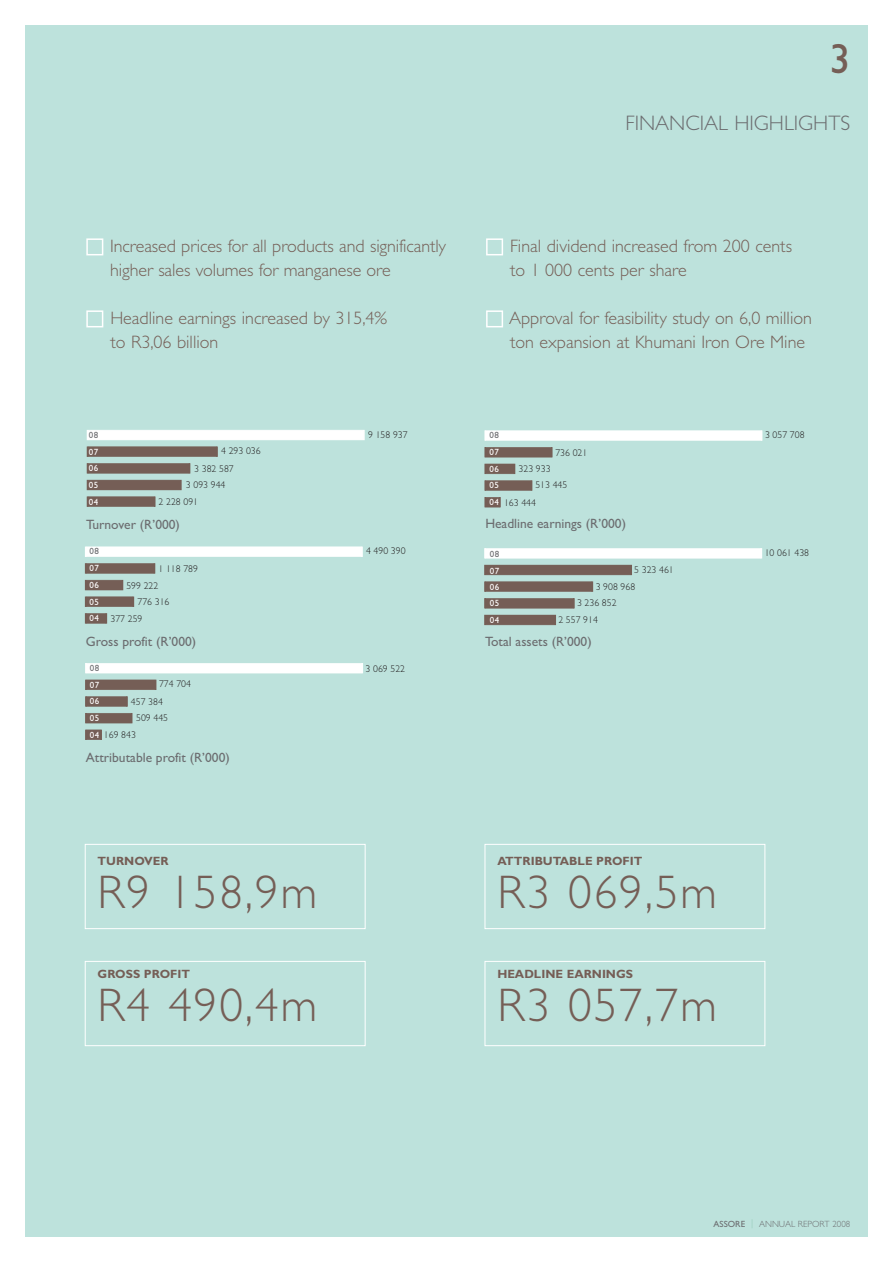
<style>
.page{position:relative;width:893px;height:1263px;background:#fff}
.page>*{position:absolute;margin:0;border:0;box-sizing:border-box;transform-origin:0 0}
.t1{font:300 47.25px "Gill Sans";letter-spacing:.04em;color:#755e56}
.t2{font:42px "Gill Sans";color:#755e56}
.t3{font:300 21px "Gill Sans";color:#6c6d70}
.t4{font:300 18px/24px "Gill Sans";color:#755e56}
.t5{font:13.5px "Gill Sans";color:#6c6d70}
.t6{font:700 12px "Gill Sans";color:#755e56}
.t7{font:300 9.75px "Gill Sans";color:#231f20}
.t8{font:9px "Gill Sans";letter-spacing:.05em;color:#fff}
.t9{font:300 9px "Gill Sans";color:#6c6d70}
.t10{font:9px "Gill Sans";letter-spacing:.05em;color:#6c6d70}
.s1{font-weight:400}
.s2{font-weight:800;color:#9ed0c1}
</style>
<div class="page">
<div style="left:25px;top:26px;width:842px;height:1211px;background:#bde2dc"></div>
<svg style="left:84px;top:844px;width:682px;height:202px"></svg>
<svg style="left:86px;top:238px;width:18px;height:90px"></svg>
<svg style="left:486px;top:238px;width:17px;height:90px"></svg>
<div style="left:86px;top:663px;width:276px;height:10px;background:#fff"></div>
<div style="left:86px;top:680px;width:70px;height:10px;background:#755e56;border:1px solid #755e56"></div>
<div style="left:86px;top:696px;width:41px;height:11px;background:#755e56;border:1px solid #755e56"></div>
<div style="left:86px;top:713px;width:46px;height:10px;background:#755e56;border:1px solid #755e56"></div>
<div style="left:86px;top:730px;width:15px;height:10px;background:#755e56;border:1px solid #755e56"></div>
<div style="left:85px;top:547px;width:277px;height:10px;background:#fff"></div>
<div style="left:85px;top:563px;width:70px;height:11px;background:#755e56;border:1px solid #755e56"></div>
<div style="left:85px;top:580px;width:38px;height:10px;background:#755e56"></div>
<div style="left:85px;top:597px;width:49px;height:10px;background:#755e56;border:1px solid #755e56"></div>
<div style="left:85px;top:613px;width:22px;height:11px;background:#755e56;border:1px solid #755e56"></div>
<div style="left:87px;top:430px;width:277px;height:10px;background:#fff"></div>
<div style="left:87px;top:447px;width:130px;height:10px;background:#755e56;border:1px solid #755e56"></div>
<div style="left:87px;top:463px;width:103px;height:11px;background:#755e56;border:1px solid #755e56"></div>
<div style="left:87px;top:480px;width:94px;height:10px;background:#755e56"></div>
<div style="left:87px;top:496px;width:68px;height:11px;background:#755e56;border:1px solid #755e56"></div>
<div style="left:485px;top:430px;width:277px;height:11px;background:#fff;border:1px solid #fff"></div>
<div style="left:485px;top:447px;width:67px;height:10px;background:#755e56;border:1px solid #755e56"></div>
<div style="left:485px;top:464px;width:30px;height:10px;background:#755e56;border:1px solid #755e56"></div>
<div style="left:485px;top:480px;width:47px;height:11px;background:#755e56;border:1px solid #755e56"></div>
<div style="left:485px;top:497px;width:15px;height:10px;background:#755e56;border:1px solid #755e56"></div>
<div style="left:485px;top:548px;width:277px;height:11px;background:#fff;border:1px solid #fff"></div>
<div style="left:485px;top:565px;width:146px;height:10px;background:#755e56"></div>
<div style="left:485px;top:581px;width:108px;height:11px;background:#755e56;border:1px solid #755e56"></div>
<div style="left:485px;top:598px;width:89px;height:10px;background:#755e56;border:1px solid #755e56"></div>
<div style="left:485px;top:615px;width:70px;height:10px;background:#755e56"></div>
<h2 class="t2" style="left:829px;top:45px;width:22px">3</h2>
<p class="t3" style="left:625px;top:116px;width:226px">FINANCIAL HIGHLIGHTS</p>
<p class="t4" style="left:110px;top:236px;width:337px">Increased prices for all products and significantly higher sales volumes for manganese ore</p>
<p class="t4" style="left:110px;top:308px;width:278px">Headline earnings increased by 315,4% to R3,06 billion</p>
<p class="t10" style="left:89px;top:432px;width:11px">08</p>
<p class="t7" style="left:368px;top:431px;width:41px">9 158 937</p>
<p class="t8" style="left:89px;top:449px;width:11px">07</p>
<p class="t7" style="left:221px;top:448px;width:41px">4 293 036</p>
<p class="t8" style="left:89px;top:465px;width:11px">06</p>
<p class="t7" style="left:194px;top:465px;width:41px">3 382 587</p>
<p class="t8" style="left:89px;top:482px;width:11px">05</p>
<p class="t7" style="left:186px;top:481px;width:41px">3 093 944</p>
<p class="t8" style="left:89px;top:499px;width:11px">04</p>
<p class="t7" style="left:159px;top:499px;width:41px">2 228 091</p>
<p class="t5" style="left:86px;top:520px;width:95px">Turnover (R’000)</p>
<p class="t10" style="left:90px;top:548px;width:11px">08</p>
<p class="t8" style="left:90px;top:565px;width:11px">07</p>
<p class="t7" style="left:158px;top:565px;width:41px">1 118 789</p>
<p class="t8" style="left:90px;top:582px;width:11px">06</p>
<p class="t7" style="left:126px;top:583px;width:33px">599 222</p>
<p class="t8" style="left:90px;top:598px;width:11px">05</p>
<p class="t7" style="left:137px;top:598px;width:33px">776 316</p>
<p class="t8" style="left:90px;top:615px;width:11px">04</p>
<p class="t7" style="left:110px;top:615px;width:33px">377 259</p>
<p class="t5" style="left:86px;top:637px;width:112px">Gross profit (R’000)</p>
<p class="t10" style="left:90px;top:665px;width:11px">08</p>
<p class="t8" style="left:90px;top:682px;width:11px">07</p>
<p class="t7" style="left:159px;top:681px;width:33px">774 704</p>
<p class="t8" style="left:90px;top:698px;width:11px">06</p>
<p class="t7" style="left:131px;top:699px;width:33px">457 384</p>
<p class="t8" style="left:90px;top:715px;width:11px">05</p>
<p class="t7" style="left:136px;top:714px;width:33px">509 445</p>
<p class="t7" style="left:104px;top:731px;width:33px">169 843</p>
<p class="t8" style="left:90px;top:732px;width:11px">04</p>
<p class="t5" style="left:86px;top:753px;width:145px">Attributable profit (R’000)</p>
<p class="t6" style="left:98px;top:857px;width:72px">TURNOVER</p>
<h1 class="t1" style="left:98px;top:876px;width:221px">R9 158,9m</h1>
<p class="t6" style="left:98px;top:970px;width:94px">GROSS PROFIT</p>
<h1 class="t1" style="left:98px;top:989px;width:221px">R4 490,4m</h1>
<p class="t7" style="left:366px;top:548px;width:41px">4 490 390</p>
<p class="t7" style="left:366px;top:665px;width:41px">3 069 522</p>
<p class="t4" style="left:510px;top:236px;width:283px">Final dividend increased from 200 cents to 1 000 cents per share</p>
<p class="t4" style="left:509px;top:308px;width:304px">Approval for feasibility study on 6,0 million ton expansion at Khumani Iron Ore Mine</p>
<p class="t10" style="left:490px;top:432px;width:11px">08</p>
<p class="t7" style="left:765px;top:432px;width:41px">3 057 708</p>
<p class="t8" style="left:490px;top:449px;width:11px">07</p>
<p class="t7" style="left:555px;top:449px;width:33px">736 021</p>
<p class="t8" style="left:490px;top:466px;width:11px">06</p>
<p class="t7" style="left:519px;top:465px;width:33px">323 933</p>
<p class="t8" style="left:490px;top:482px;width:11px">05</p>
<p class="t7" style="left:535px;top:482px;width:33px">513 445</p>
<p class="t7" style="left:504px;top:499px;width:33px">163 444</p>
<p class="t8" style="left:490px;top:499px;width:11px">04</p>
<p class="t5" style="left:485px;top:519px;width:142px">Headline earnings (R’000)</p>
<p class="t10" style="left:490px;top:551px;width:11px">08</p>
<p class="t8" style="left:490px;top:568px;width:11px">07</p>
<p class="t7" style="left:634px;top:567px;width:41px">5 323 461</p>
<p class="t8" style="left:490px;top:584px;width:11px">06</p>
<p class="t7" style="left:596px;top:583px;width:41px">3 908 968</p>
<p class="t8" style="left:490px;top:600px;width:11px">05</p>
<p class="t7" style="left:577px;top:599px;width:41px">3 236 852</p>
<p class="t8" style="left:490px;top:617px;width:11px">04</p>
<p class="t7" style="left:558px;top:616px;width:41px">2 557 914</p>
<p class="t5" style="left:485px;top:637px;width:108px">Total assets (R’000)</p>
<p class="t7" style="left:765px;top:549px;width:46px">10 061 438</p>
<p class="t6" style="left:497px;top:857px;width:147px">ATTRIBUTABLE PROFIT</p>
<h1 class="t1" style="left:497px;top:876px;width:221px">R3 069,5m</h1>
<p class="t6" style="left:497px;top:970px;width:137px">HEADLINE EARNINGS</p>
<h1 class="t1" style="left:497px;top:989px;width:221px">R3 057,7m</h1>
<p class="t9" style="left:714px;top:1221px;width:138px"><span class="s1">ASSORE</span> <span class="s2">|</span> ANNUAL REPORT 2008</p>
</div>
